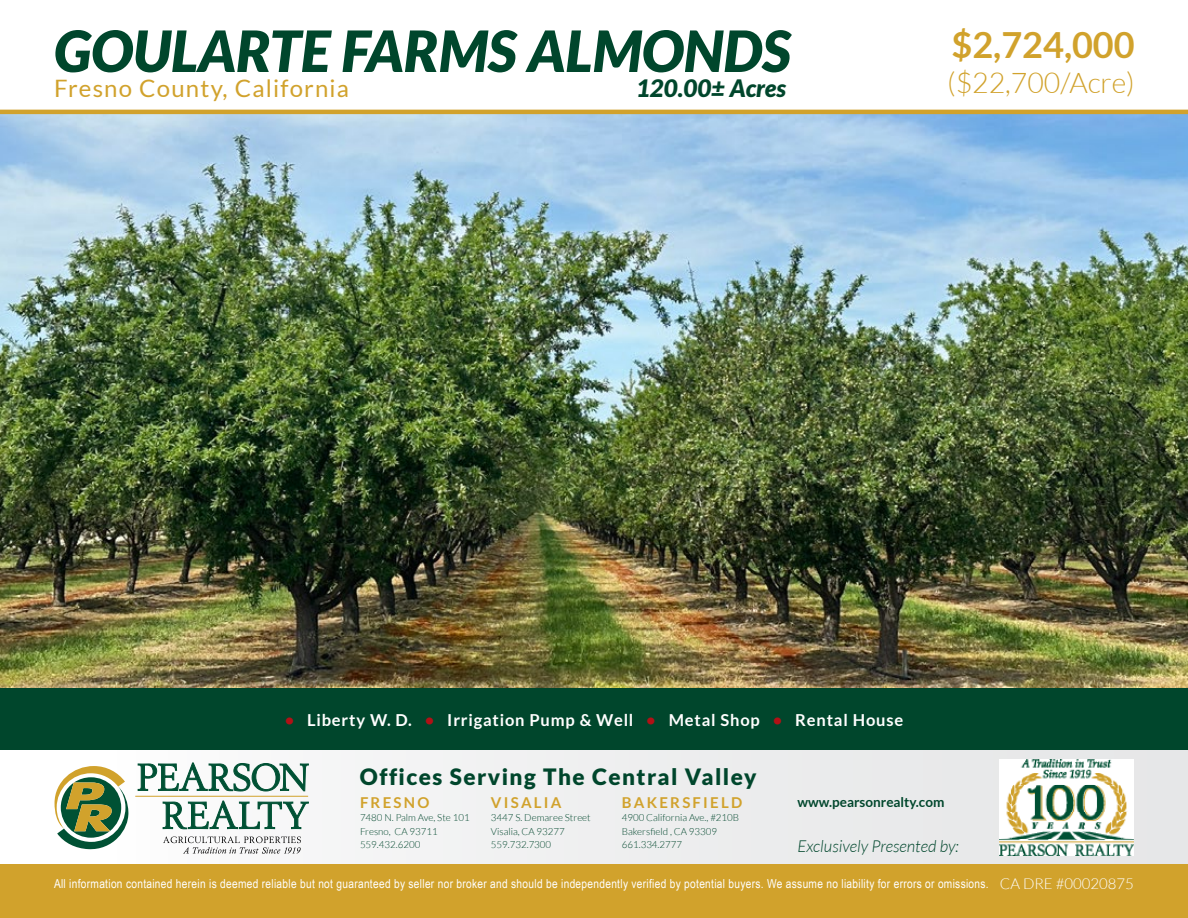
<style>
.page{position:relative;width:1188px;height:918px;background:#fff}
.page>*{position:absolute;margin:0;border:0;box-sizing:border-box;transform-origin:0 0}
.t1{font:italic 900 57px "Lato";color:#00462c}
.t2{font:700 36px "Lato";color:#d1a22c}
.t3{font:300 28.5px "Lato";color:#d1a22c}
.t4{font:24px "Lato";letter-spacing:.05em;color:#d1a22c}
.t5{font:italic 900 24px "Lato";color:#00462c}
.t6{font:900 22.5px "Lato";letter-spacing:.065em;color:#00462c}
.t7{font:700 16.5px "Lato";letter-spacing:.05em;color:#fff}
.t8{font:italic 300 16.5px "Lato";color:#00462c}
.t9{font:700 15px "Lato";letter-spacing:.15em;color:#d1a22c}
.t10{font:300 15px "Lato";color:#fff}
.t11{font:700 13.5px "Lato";color:#00462c}
.t12{font:12.3px "Arial Narrow";letter-spacing:.025em;color:#fff}
.t13{font:300 9.75px/13.5px "Lato";color:#00462c}
.s1{color:#b11116}
</style>
<div class="page">
<div style="left:0;top:750px;width:1188px;height:114px;background:linear-gradient(to right,#fefefe,#e3e4e5)"></div>
<div style="left:0;top:864px;width:1188px;height:54px;background:#d1a22c"></div>
<img style="left:0;top:114px;width:1188px;height:574px">
<div style="left:0;top:688px;width:1188px;height:62px;background:#00462c"></div>
<img style="left:999px;top:759px;width:134px;height:96px">
<svg style="left:163px;top:836px;width:138px;height:17px"></svg>
<svg style="left:138px;top:762px;width:171px;height:29px"></svg>
<svg style="left:163px;top:801px;width:146px;height:28px"></svg>
<hr style="left:135px;top:796px;width:173px;height:1px;background:#d1a22c">
<svg style="left:55px;top:766px;width:74px;height:84px"></svg>
<hr style="left:0;top:110px;width:1188px;height:4px;background:#d1a22c">
<h1 class="t1" style="left:54px;top:18px;width:738px">GOULARTE FARMS ALMONDS</h1>
<h2 class="t2" style="left:952px;top:24px;width:185px">$2,724,000</h2>
<h3 class="t3" style="left:947px;top:67px;width:189px">($22,700/Acre)</h3>
<h3 class="t4" style="left:54px;top:75px;width:297px">Fresno County, California</h3>
<h3 class="t5" style="left:636px;top:74px;width:151px">120.00± Acres</h3>
<h3 class="t7" style="left:285px;top:710px;width:620px"><span class="s1">•</span> Liberty W. D. <span class="s1">•</span> Irrigation Pump &amp; Well <span class="s1">•</span> Metal Shop <span class="s1">•</span> Rental House</h3>
<h3 class="t6" style="left:360px;top:763px;width:398px">Offices Serving The Central Valley</h3>
<p class="t9" style="left:360px;top:794px;width:71px">FRESNO</p>
<p class="t13" style="left:360px;top:811px;width:111px">7480 N. Palm Ave, Ste 101<br>Fresno, CA 93711<br>559.432.6200</p>
<p class="t9" style="left:622px;top:794px;width:122px">BAKERSFIELD</p>
<p class="t13" style="left:622px;top:811px;width:119px">4900 California Ave., #210B<br>Bakersfield , CA 93309<br>661.334.2777</p>
<p class="t12" style="left:54px;top:875px;width:936px">All information contained herein is deemed reliable but not guaranteed by seller nor broker and should be independently verified by potential buyers. We assume no liability for errors or omissions.</p>
<p class="t9" style="left:491px;top:794px;width:72px">VISALIA</p>
<p class="t13" style="left:491px;top:811px;width:101px">3447 S. Demaree Street<br>Visalia, CA 93277<br>559.732.7300</p>
<p class="t11" style="left:798px;top:795px;width:148px">www.pearsonrealty.com</p>
<h3 class="t8" style="left:797px;top:838px;width:163px">Exclusively Presented by:</h3>
<p class="t10" style="left:1000px;top:876px;width:136px">CA DRE #00020875</p>
</div>
